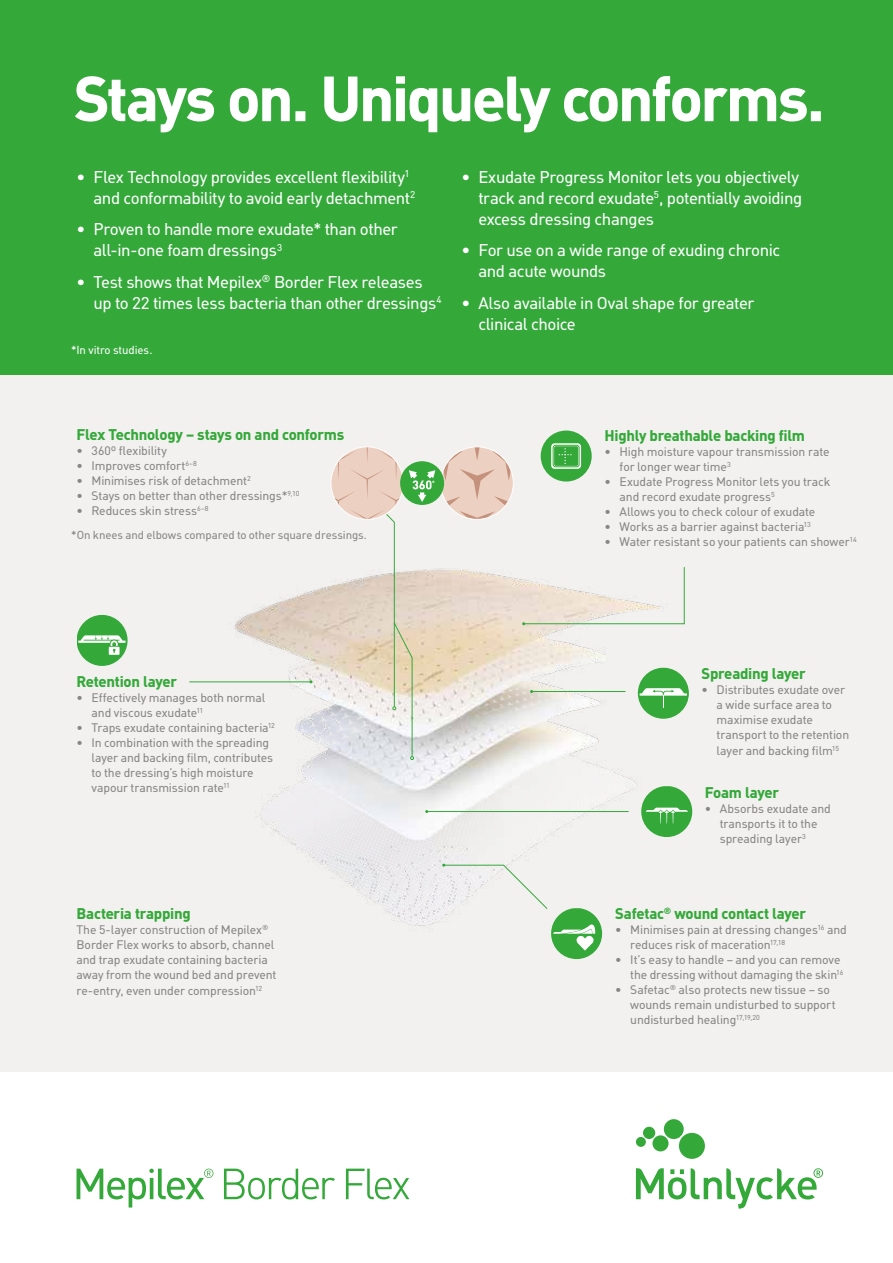
<style>
.page{position:relative;width:893px;height:1263px;background:#fff}
.page>*{position:absolute;margin:0;border:0;box-sizing:border-box;transform-origin:0 0}
.t1{font:700 61.5px "Molnlycke Din";letter-spacing:-.035em;color:#fff}
.t2{font:16.5px/21px "Molnlycke Din";letter-spacing:-.025em;color:#fff}
.t3{font:700 15px "Molnlycke Din";letter-spacing:-.02em;color:#34a93a}
.t4{font:12px/15px "Molnlycke Din";letter-spacing:-.01em;color:#878686}
.t5{font:11.25px "Molnlycke Din";letter-spacing:-.01em;color:#878686}
.t6{font:11.25px "Molnlycke Din";letter-spacing:-.01em;color:#fff}
</style>
<div class="page">
<div style="left:0;top:374px;width:893px;height:697px;background:#f3f1ef"></div>
<img style="left:189px;top:433px;width:504px;height:527px">
<div style="left:0;top:0;width:893px;height:374px;background:#34a93a"></div>
<svg style="left:522px;top:566px;width:163px;height:59px"></svg>
<hr style="left:532px;top:691px;width:93px;height:1px;background:#34a93a">
<hr style="left:427px;top:811px;width:202px;height:1px;background:#34a93a">
<hr style="left:189px;top:681px;width:122px;height:1px;background:#34a93a">
<hr style="left:412px;top:658px;width:1px;height:98px;background:#34a93a">
<svg style="left:410px;top:756px;width:4px;height:4px"></svg>
<svg style="left:77px;top:615px;width:51px;height:51px"></svg>
<svg style="left:442px;top:864px;width:160px;height:95px"></svg>
<svg style="left:641px;top:786px;width:51px;height:51px"></svg>
<div style="left:541px;top:430px;width:51px;height:52px;background:#34a93a;border-radius:26px"></div>
<svg style="left:551px;top:443px;width:30px;height:26px"></svg>
<div style="left:553px;top:445px;width:26px;height:22px;border:1px solid #39a536;border-radius:2px"></div>
<div style="left:638px;top:668px;width:51px;height:51px;background:#34a93a;border-radius:25px"></div>
<svg style="left:640px;top:688px;width:47px;height:20px"></svg>
<svg style="left:441px;top:447px;width:72px;height:72px"></svg>
<div style="left:400px;top:461px;width:44px;height:44px;background:#34a93a;border-radius:50%"></div>
<svg style="left:331px;top:447px;width:104px;height:263px"></svg>
<svg style="left:224px;top:1168px;width:111px;height:31px"></svg>
<svg style="left:346px;top:1168px;width:63px;height:31px"></svg>
<svg style="left:77px;top:1168px;width:136px;height:39px"></svg>
<svg style="left:636px;top:1119px;width:187px;height:89px"></svg>
<h1 class="t1" style="left:74px;top:61px;width:752px">Stays on. Uniquely conforms.</h1>
<h2 class="t2" style="left:94px;top:166px;width:323px;text-indent:-17px">• Flex Technology provides excellent flexibility<sup>1 </sup>and conformability to avoid early detachment<sup>2</sup></h2>
<h2 class="t2" style="left:94px;top:219px;width:306px;text-indent:-17px">• Proven to handle more exudate* than other all-in-one foam dressings<sup>3</sup></h2>
<h2 class="t2" style="left:94px;top:271px;width:349px;text-indent:-17px">• Test shows that Mepilex<sup>®</sup> Border Flex releases up to 22 times less bacteria than other dressings<sup>4</sup></h2>
<p class="t6" style="left:71px;top:343px;width:83px">*In vitro studies.</p>
<h2 class="t2" style="left:478px;top:166px;width:325px;text-indent:-17px">• Exudate Progress Monitor lets you objectively track and record exudate<sup>5</sup>, potentially avoiding excess dressing changes</h2>
<h2 class="t2" style="left:478px;top:240px;width:303px;text-indent:-17px">• For use on a wide range of exuding chronic and acute wounds</h2>
<h2 class="t2" style="left:478px;top:292px;width:278px;text-indent:-17px">• Also available in Oval shape for greater clinical choice</h2>
<p class="t3" style="left:77px;top:426px;width:269px">Flex Technology – stays on and conforms</p>
<p class="t4" style="left:77px;top:444px;width:92px">• 360º flexibility</p>
<p class="t4" style="left:77px;top:459px;width:122px">• Improves comfort<sup>6–8</sup></p>
<p class="t4" style="left:77px;top:474px;width:176px">• Minimises risk of detachment<sup>2</sup></p>
<p class="t4" style="left:77px;top:489px;width:224px">• Stays on better than other dressings*<sup>9,10</sup></p>
<p class="t4" style="left:77px;top:504px;width:134px">• Reduces skin stress<sup>6–8</sup></p>
<p class="t5" style="left:71px;top:528px;width:297px">*On knees and elbows compared to other square dressings.</p>
<p class="t3" style="left:605px;top:427px;width:202px">Highly breathable backing film</p>
<p class="t4" style="left:620px;top:445px;width:211px;text-indent:-15px">• High moisture vapour transmission rate for longer wear time<sup>3</sup></p>
<p class="t4" style="left:620px;top:475px;width:212px;text-indent:-15px">• Exudate Progress Monitor lets you track and record exudate progress<sup>5</sup></p>
<p class="t4" style="left:605px;top:505px;width:212px">• Allows you to check colour of exudate</p>
<p class="t4" style="left:605px;top:520px;width:208px">• Works as a barrier against bacteria<sup>13</sup></p>
<p class="t4" style="left:605px;top:535px;width:254px">• Water resistant so your patients can shower<sup>14</sup></p>
<p class="t3" style="left:77px;top:672px;width:102px">Retention layer</p>
<p class="t4" style="left:92px;top:690px;width:175px;text-indent:-15px">• Effectively manages both normal and viscous exudate<sup>11</sup></p>
<p class="t4" style="left:77px;top:720px;width:200px">• Traps exudate containing bacteria<sup>12</sup></p>
<p class="t4" style="left:92px;top:735px;width:183px;text-indent:-15px">• In combination with the spreading layer and backing film, contributes to the dressing’s high moisture vapour transmission rate<sup>11</sup></p>
<p class="t3" style="left:77px;top:904px;width:116px">Bacteria trapping</p>
<p class="t4" style="left:77px;top:922px;width:201px">The 5-layer construction of Mepilex<sup>® </sup>Border Flex works to absorb, channel and trap exudate containing bacteria away from the wound bed and prevent</p>
<p class="t4" style="left:77px;top:984px;width:187px">re-entry, even under compression<sup>12</sup></p>
<p class="t3" style="left:702px;top:664px;width:105px">Spreading layer</p>
<p class="t4" style="left:717px;top:682px;width:134px;text-indent:-15px">• Distributes exudate over a wide surface area to maximise exudate transport to the retention</p>
<p class="t4" style="left:717px;top:743px;width:124px">layer and backing film<sup>15</sup></p>
<p class="t3" style="left:705px;top:784px;width:76px">Foam layer</p>
<p class="t4" style="left:720px;top:802px;width:113px;text-indent:-15px">• Absorbs exudate and transports it to the spreading layer<sup>3</sup></p>
<p class="t3" style="left:615px;top:904px;width:192px">Safetac<sup>®</sup> wound contact layer</p>
<p class="t4" style="left:630px;top:922px;width:218px;text-indent:-15px">• Minimises pain at dressing changes<sup>16</sup> and reduces risk of maceration<sup>17,18</sup></p>
<p class="t4" style="left:615px;top:952px;width:230px;text-align:right">• It’s easy to handle – and you can remove the dressing without damaging the skin<sup>16</sup></p>
<p class="t4" style="left:630px;top:982px;width:207px;text-indent:-15px">• Safetac<sup>®</sup> also protects new tissue – so wounds remain undisturbed to support undisturbed healing<sup>17,19,20</sup></p>
</div>
